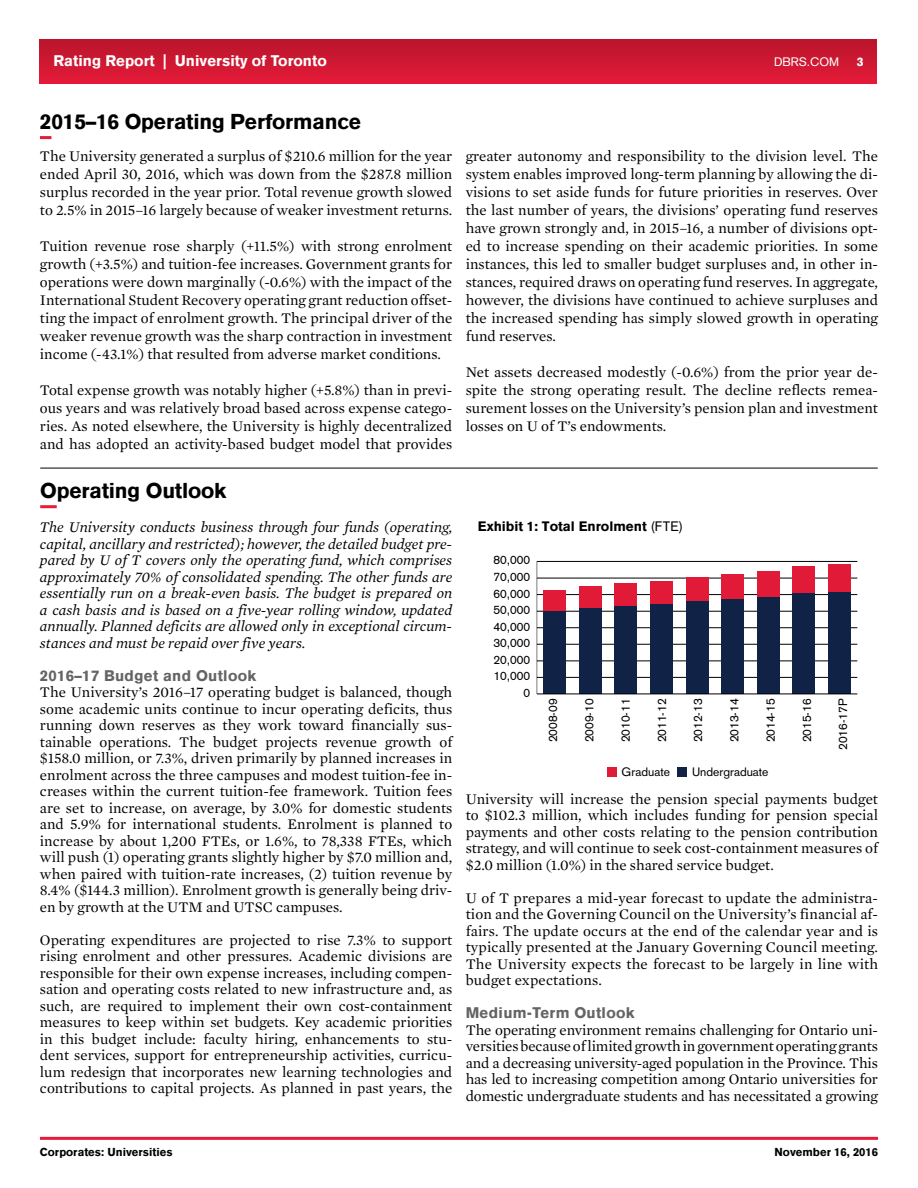
<style>
.page{position:relative;width:918px;height:1188px;background:#fff}
.page>*{position:absolute;margin:0;border:0;box-sizing:border-box;transform-origin:0 0}
.t1{font:900 21px "Akzidenz Grotesk";letter-spacing:-.01em;color:#000}
.t2{font:15px/16.5px "Mercury Text G1";color:#000;text-align:justify}
.t3{font:italic 15px/16.5px "Mercury Text G1";color:#000;text-align:justify}
.t4{font:900 15px "Akzidenz Grotesk";letter-spacing:.02em;color:#636466}
.t5{font:900 15px "Akzidenz Grotesk";color:#fff}
.t6{font:900 13.5px "Akzidenz Grotesk";color:#010101}
.t7{font:12px/16.5px "Akzidenz Grotesk CE";color:#010101;text-align:right}
.t8{font:12px "Akzidenz Grotesk";color:#fff}
.t9{font:900 12px "Akzidenz Grotesk";color:#fff}
.t10{font:900 11.25px "Akzidenz Grotesk";color:#000}
.s1{font-weight:400}
</style>
<div class="page">
<hr style="left:40px;top:1137px;width:838px;height:3px;background:#e71b39">
<div style="left:678px;top:767px;width:9px;height:10px;background:#102246"></div>
<div style="left:607px;top:767px;width:10px;height:10px;background:#e01a37"></div>
<hr style="left:536px;top:561px;width:1px;height:133px;background:#868686">
<hr style="left:537px;top:561px;width:320px;height:1px;background:#000">
<hr style="left:40px;top:468px;width:838px;height:1px;background:#000">
<div style="left:40px;top:40px;width:837px;height:43px;background:linear-gradient(to bottom,#ba152b,#e41b38)"></div>
<svg style="left:40px;top:136px;width:11px;height:3px"></svg>
<hr style="left:40px;top:505px;width:17px;height:3px;background:#e71b39">
<hr style="left:537px;top:578px;width:320px;height:1px;background:#000">
<hr style="left:537px;top:594px;width:320px;height:1px;background:#000">
<hr style="left:537px;top:611px;width:320px;height:1px;background:#000">
<hr style="left:537px;top:627px;width:320px;height:1px;background:#000">
<hr style="left:537px;top:644px;width:320px;height:1px;background:#000">
<hr style="left:537px;top:661px;width:320px;height:1px;background:#000">
<hr style="left:537px;top:677px;width:320px;height:1px;background:#000">
<div style="left:828px;top:592px;width:23px;height:102px;background:#102246"></div>
<div style="left:792px;top:593px;width:23px;height:101px;background:#102246"></div>
<div style="left:757px;top:597px;width:23px;height:97px;background:#102246"></div>
<div style="left:721px;top:599px;width:23px;height:95px;background:#102246"></div>
<div style="left:686px;top:601px;width:23px;height:93px;background:#102246"></div>
<div style="left:650px;top:604px;width:23px;height:90px;background:#102246"></div>
<div style="left:614px;top:606px;width:23px;height:88px;background:#102246"></div>
<div style="left:579px;top:607px;width:23px;height:87px;background:#102246"></div>
<div style="left:543px;top:611px;width:23px;height:83px;background:#102246"></div>
<div style="left:828px;top:564px;width:23px;height:28px;background:#e01a37"></div>
<div style="left:792px;top:566px;width:23px;height:27px;background:#e01a37"></div>
<div style="left:757px;top:571px;width:23px;height:26px;background:#e01a37"></div>
<div style="left:721px;top:574px;width:23px;height:25px;background:#e01a37"></div>
<div style="left:686px;top:578px;width:23px;height:23px;background:#e01a37"></div>
<div style="left:650px;top:581px;width:23px;height:23px;background:#e01a37"></div>
<div style="left:614px;top:584px;width:23px;height:22px;background:#e01a37"></div>
<div style="left:579px;top:586px;width:23px;height:21px;background:#e01a37"></div>
<div style="left:543px;top:590px;width:23px;height:21px;background:#e01a37"></div>
<hr style="left:537px;top:694px;width:320px;height:1px;background:#000">
<p class="t5" style="left:53px;top:51px;width:275px">Rating Report | University of Toronto</p>
<p class="t8" style="left:774px;top:54px;width:67px">DBRS.COM</p>
<p class="t9" style="left:857px;top:54px;width:8px">3</p>
<h3 class="t1" style="left:40px;top:107px;width:323px">2015–16 Operating Performance</h3>
<p class="t2" style="left:40px;top:147px;width:414px;line-height:18px">The University generated a surplus of $210.6 million for the year ended April 30, 2016, which was down from the $287.8 million surplus recorded in the year prior. Total revenue growth slowed to 2.5% in 2015–16 largely because of weaker investment returns.</p>
<p class="t2" style="left:40px;top:237px;width:414px;line-height:18px">Tuition revenue rose sharply (+11.5%) with strong enrolment growth (+3.5%) and tuition-fee increases. Government grants for operations were down marginally (-0.6%) with the impact of the International Student Recovery operating grant reduction offset&shy;ting the impact of enrolment growth. The principal driver of the weaker revenue growth was the sharp contraction in investment income (-43.1%) that resulted from adverse market conditions.</p>
<p class="t2" style="left:40px;top:381px;width:414px;line-height:18px">Total expense growth was notably higher (+5.8%) than in previ&shy;ous years and was relatively broad based across expense catego&shy;ries. As noted elsewhere, the University is highly decentralized and has adopted an activity-based budget model that provides</p>
<h3 class="t1" style="left:40px;top:476px;width:188px">Operating Outlook</h3>
<p class="t3" style="left:40px;top:519px;width:414px">The University conducts business through four funds (operating, capital, ancillary and restricted); however, the detailed budget pre&shy;pared by U of T covers only the operating fund, which comprises approximately 70% of consolidated spending. The other funds are essentially run on a break-even basis. The budget is prepared on a cash basis and is based on a five-year rolling window, updated annually. Planned deficits are allowed only in exceptional circum&shy;stances and must be repaid over five years.</p>
<p class="t4" style="left:40px;top:665px;width:218px">2016–17 Budget and Outlook</p>
<p class="t2" style="left:40px;top:684px;width:414px">The University’s 2016–17 operating budget is balanced, though some academic units continue to incur operating deficits, thus running down reserves as they work toward financially sus&shy;tainable operations. The budget projects revenue growth of $158.0 million, or 7.3%, driven primarily by planned increases in enrolment across the three campuses and modest tuition-fee in&shy;creases within the current tuition-fee framework. Tuition fees are set to increase, on average, by 3.0% for domestic students and 5.9% for international students. Enrolment is planned to increase by about 1,200 FTEs, or 1.6%, to 78,338 FTEs, which will push (1) operating grants slightly higher by $7.0 million and, when paired with tuition-rate increases, (2) tuition revenue by 8.4% ($144.3 million). Enrolment growth is generally being driv&shy;en by growth at the UTM and UTSC campuses.</p>
<p class="t2" style="left:40px;top:931px;width:414px">Operating expenditures are projected to rise 7.3% to support rising enrolment and other pressures. Academic divisions are responsible for their own expense increases, including compen&shy;sation and operating costs related to new infrastructure and, as such, are required to implement their own cost-containment measures to keep within set budgets. Key academic priorities in this budget include: faculty hiring, enhancements to stu&shy;dent services, support for entrepreneurship activities, curricu&shy;lum redesign that incorporates new learning technologies and contributions to capital projects. As planned in past years, the</p>
<p class="t2" style="left:466px;top:147px;width:414px;line-height:18px">greater autonomy and responsibility to the division level. The system enables improved long-term planning by allowing the di&shy;visions to set aside funds for future priorities in reserves. Over the last number of years, the divisions’ operating fund reserves have grown strongly and, in 2015–16, a number of divisions opt&shy;ed to increase spending on their academic priorities. In some instances, this led to smaller budget surpluses and, in other in&shy;stances, required draws on operating fund reserves. In aggregate, however, the divisions have continued to achieve surpluses and the increased spending has simply slowed growth in operating fund reserves.</p>
<p class="t2" style="left:466px;top:363px;width:414px;line-height:18px">Net assets decreased modestly (-0.6%) from the prior year de&shy;spite the strong operating result. The decline reflects remea&shy;surement losses on the University’s pension plan and investment losses on U of T’s endowments.</p>
<p class="t6" style="left:478px;top:518px;width:207px">Exhibit 1: Total Enrolment <span class="s1">(FTE)</span></p>
<p class="t7" style="left:493px;top:552px;width:38px">80,000<br>70,000<br>60,000<br>50,000<br>40,000<br>30,000<br>20,000<br>10,000<br>0</p>
<p class="t7" style="left:545px;top:742px;width:45px;rotate:-90deg">2008-09</p>
<p class="t7" style="left:581px;top:742px;width:45px;rotate:-90deg">2009-10</p>
<p class="t7" style="left:617px;top:742px;width:45px;rotate:-90deg">2010-11</p>
<p class="t7" style="left:653px;top:742px;width:45px;rotate:-90deg">2011-12</p>
<p class="t7" style="left:690px;top:742px;width:45px;rotate:-90deg">2012-13</p>
<p class="t7" style="left:726px;top:742px;width:45px;rotate:-90deg">2013-14</p>
<p class="t7" style="left:762px;top:742px;width:45px;rotate:-90deg">2014-15</p>
<p class="t7" style="left:798px;top:742px;width:45px;rotate:-90deg">2015-16</p>
<p class="t7" style="left:835px;top:750px;width:53px;rotate:-90deg">2016-17P</p>
<p class="t7" style="left:622px;top:763px;width:50px">Graduate</p>
<p class="t7" style="left:692px;top:763px;width:78px">Undergraduate</p>
<p class="t2" style="left:466px;top:790px;width:414px">University will increase the pension special payments budget to $102.3 million, which includes funding for pension special payments and other costs relating to the pension contribution strategy, and will continue to seek cost-containment measures of $2.0 million (1.0%) in the shared service budget.</p>
<p class="t2" style="left:466px;top:889px;width:414px">U of T prepares a mid-year forecast to update the administra&shy;tion and the Governing Council on the University’s financial af&shy;fairs. The update occurs at the end of the calendar year and is typically presented at the January Governing Council meeting.<br>The University expects the forecast to be largely in line with budget expectations.</p>
<p class="t4" style="left:466px;top:1003px;width:171px">Medium-Term Outlook</p>
<p class="t2" style="left:466px;top:1021px;width:414px">The operating environment remains challenging for Ontario uni&shy;versities because of limited growth in government operating grants and a decreasing university-aged population in the Province. This has led to increasing competition among Ontario universities for domestic undergraduate students and has necessitated a growing</p>
<p class="t10" style="left:40px;top:1145px;width:134px">Corporates: Universities</p>
<p class="t10" style="left:775px;top:1145px;width:105px">November 16, 2016</p>
</div>
